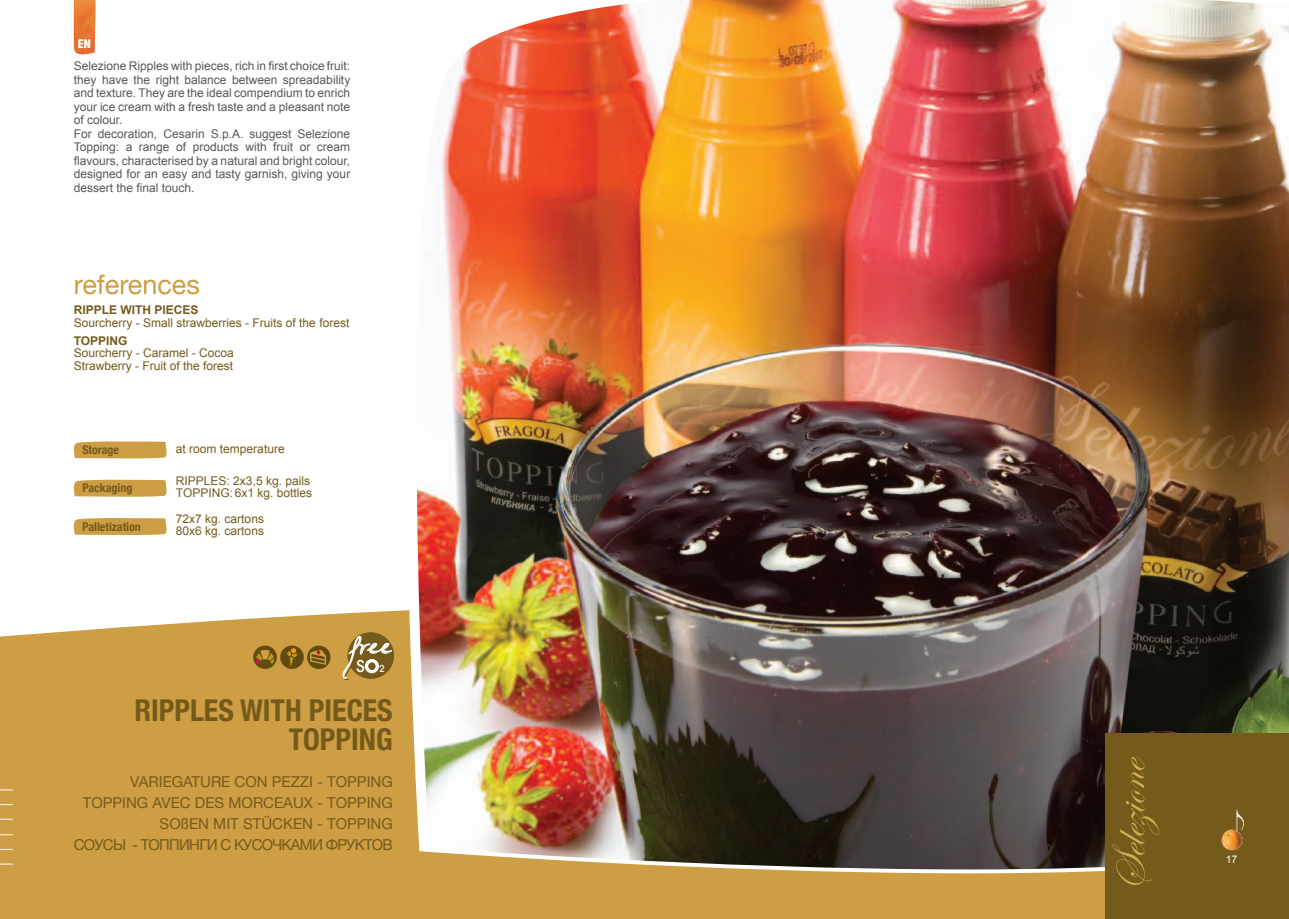
<style>
.page{position:relative;width:1289px;height:919px;background:#fff}
.page>*{position:absolute;margin:0;border:0;box-sizing:border-box;transform-origin:0 0}
.t1{font:34.5px "Dali";color:#fff}
.t2{font:700 condensed 30px/28.5px "Helvetica Neue";color:#755b1b;text-align:right}
.t3{font:27px "Helvetica Neue";color:#cd9e43}
.t4{font:500 16.35px "Avant Garde LT";color:#fff}
.t5{font:15px/21px "Helvetica Neue";color:#755b1b;text-align:right}
.t6{font:12px/13.5px "Arial";color:#57585a}
.t7{font:12px/12px "Arial";color:#755b1b}
.t8{font:700 condensed 12px "Helvetica Neue";color:#755b1b}
.t9{font:700 12px "Arial";color:#755b1b}
.t10{font:900 condensed 12px "Helvetica Neue";color:#fff}
.t11{font:10.5px "Arial";color:#fff}
.s1{font-size:9.45px}
</style>
<div class="page">
<img style="left:73px;top:0;width:23px;height:55px">
<svg style="left:73px;top:479px;width:94px;height:18px;background:#d2a856"></svg>
<svg style="left:73px;top:518px;width:94px;height:17px;background:#cfa34c"></svg>
<svg style="left:73px;top:441px;width:94px;height:18px;background:#d2a856"></svg>
<div style="left:0;top:610px;width:1104px;height:308px;background:#cd9e43"></div>
<svg style="left:0;top:818px;width:13px;height:1px"></svg>
<svg style="left:0;top:789px;width:13px;height:1px"></svg>
<svg style="left:0;top:804px;width:13px;height:1px"></svg>
<svg style="left:0;top:834px;width:13px;height:1px"></svg>
<svg style="left:0;top:849px;width:13px;height:1px"></svg>
<svg style="left:0;top:863px;width:13px;height:1px"></svg>
<img style="left:406px;top:0;width:882px;height:873px">
<div style="left:1104px;top:733px;width:184px;height:185px;background:#755b1b"></div>
<svg style="left:1112px;top:756px;width:48px;height:128px"></svg>
<svg style="left:347px;top:632px;width:47px;height:46px"></svg>
<svg style="left:343px;top:636px;width:54px;height:43px;background:#a3884b"></svg>
<img style="left:1221px;top:809px;width:23px;height:42px">
<div style="left:307px;top:645px;width:23px;height:24px;background:#624b0f;border-radius:50%"></div>
<svg style="left:310px;top:647px;width:16px;height:17px"></svg>
<svg style="left:253px;top:645px;width:24px;height:24px"></svg>
<img style="left:262px;top:645px;width:15px;height:24px">
<svg style="left:256px;top:649px;width:18px;height:14px"></svg>
<div style="left:280px;top:645px;width:24px;height:24px;background:#624b0f;border-radius:50%"></div>
<svg style="left:287px;top:651px;width:10px;height:16px"></svg>
<div style="left:291px;top:651px;width:6px;height:7px;border:1px solid #624b0f;border-radius:50%"></div>
<div style="left:290px;top:647px;width:7px;height:6px;background:#f7931d;border-radius:50%"></div>
<div style="left:290px;top:647px;width:7px;height:6px;border:1px solid #624b0f;border-radius:50%"></div>
<p class="t10" style="left:78px;top:36px;width:15px">EN</p>
<p class="t6" style="left:74px;top:59px;width:278px">Selezione Ripples with pieces, rich in first choice fruit: they have the right balance between spreadability and texture. They are the ideal compendium to enrich your ice cream with a fresh taste and a pleasant note of colour.<br>For decoration, Cesarin S.p.A. suggest Selezione Topping: a range of products with fruit or cream flavours, characterised by a natural and bright colour, designed for an easy and tasty garnish, giving your dessert the final touch.</p>
<h3 class="t3" style="left:74px;top:268px;width:128px">references</h3>
<p class="t9" style="left:74px;top:302px;width:126px">RIPPLE WITH PIECES</p>
<p class="t7" style="left:74px;top:316px;width:277px">Sourcherry - Small strawberries - Fruits of the forest</p>
<p class="t9" style="left:74px;top:332px;width:55px">TOPPING</p>
<p class="t7" style="left:74px;top:347px;width:162px;line-height:12.8px">Sourcherry - Caramel - Cocoa<br>Strawberry - Fruit of the forest</p>
<p class="t8" style="left:82px;top:442px;width:38px">Storage</p>
<p class="t7" style="left:176px;top:442px;width:110px">at room temperature</p>
<p class="t8" style="left:82px;top:480px;width:51px">Packaging</p>
<p class="t7" style="left:176px;top:475px;width:138px">RIPPLES: 2x3,5 kg. pails<br>TOPPING:6x1 kg. bottles</p>
<p class="t8" style="left:82px;top:519px;width:60px">Palletization</p>
<p class="t7" style="left:176px;top:513px;width:90px">72x7 kg. cartons<br>80x6 kg. cartons</p>
<h1 class="t1" style="left:348px;top:621px;width:45px">free</h1>
<h3 class="t4" style="left:356px;top:656px;width:30px">SO<span class="s1">2</span></h3>
<h2 class="t2" style="left:134px;top:696px;width:260px">RIPPLES WITH PIECES<br>TOPPING</h2>
<p class="t5" style="left:74px;top:771px;width:320px">VARIEGATURE CON PEZZI - TOPPING<br>TOPPING AVEC DES MORCEAUX - TOPPING<br>SOßEN MIT STÜCKEN - TOPPING<br>СОУСЫ - ТОППИНГИ С КУСОЧКАМИ ФРУКТОВ</p>
<p class="t11" style="left:1225px;top:851px;width:13px">17</p>
</div>
